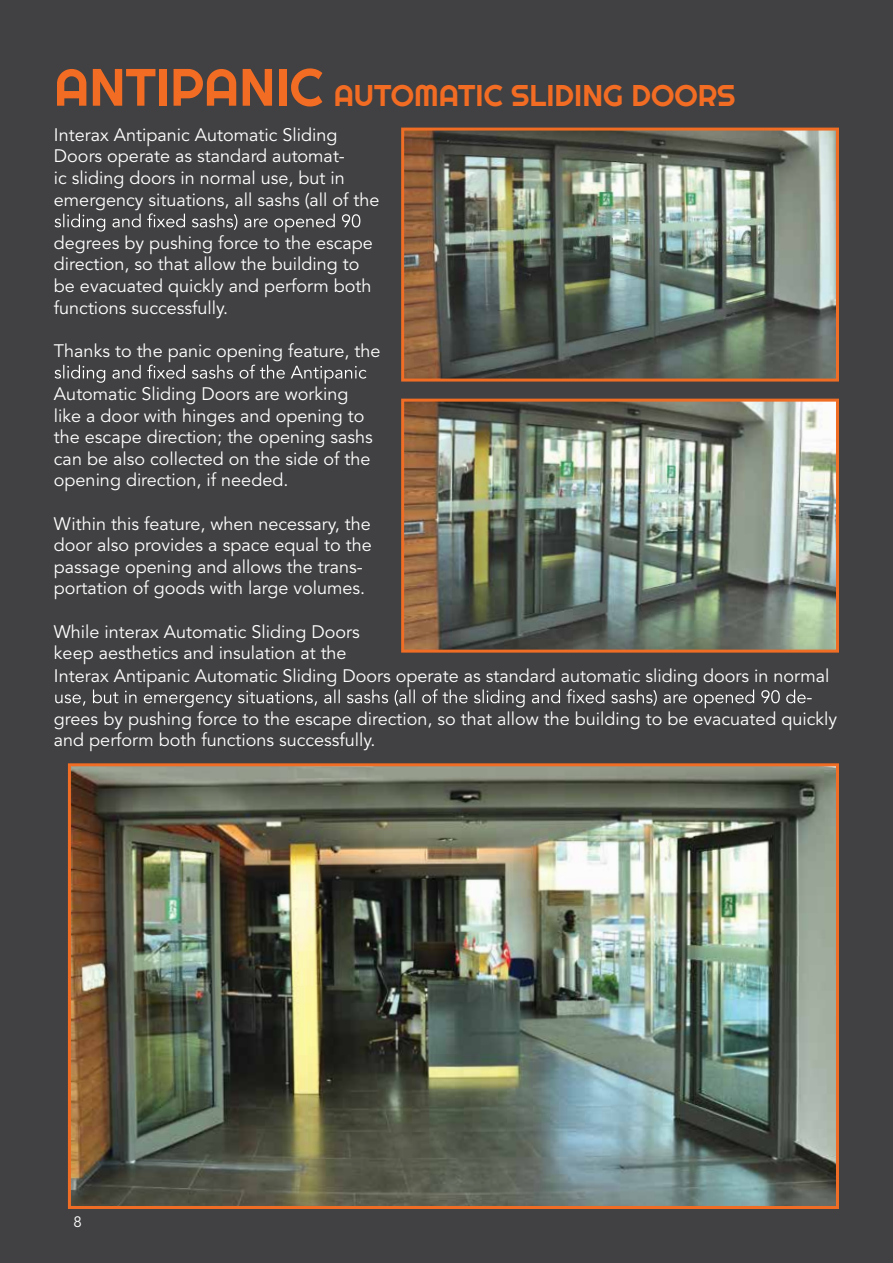
<style>
.page{position:relative;width:893px;height:1263px;background:#414042}
.page>*{position:absolute;margin:0;border:0;box-sizing:border-box;transform-origin:0 0}
.t1{font:30px "Righteous";color:#f36c23}
.t2{font:18px/21.6px "Avenir LT Std 45 Booktr";color:#fff}
.t3{font:15px "Avenir LT Std 45 Booktr";color:#fff}
.s1{font-size:52.5px}
</style>
<div class="page">
<svg style="left:55px;top:213px;width:305px;height:19px"></svg>
<svg style="left:55px;top:365px;width:311px;height:19px"></svg>
<svg style="left:55px;top:689px;width:751px;height:19px"></svg>
<img style="left:72px;top:767px;width:763px;height:438px">
<div style="left:68px;top:763px;width:771px;height:446px;border:3px solid #f06d25"></div>
<img style="left:405px;top:403px;width:430px;height:246px">
<div style="left:401px;top:399px;width:438px;height:254px;border:3px solid #f06d25"></div>
<img style="left:405px;top:132px;width:430px;height:246px">
<div style="left:401px;top:128px;width:438px;height:254px;border:3px solid #f06d25"></div>
<h1 class="t1" style="left:54px;top:76px;width:683px"><span class="s1">ANTIPANIC</span> AUTOMATIC SLIDING DOORS</h1>
<p class="t2" style="left:54px;top:124px;width:327px">Interax Antipanic Automatic Sliding Doors operate as standard automat-<br>ic sliding doors in normal use, but in emergency situations, all sashs (all of the</p>
<p class="t2" style="left:54px;top:232px;width:320px">degrees by pushing force to the escape direction, so that allow the building to be evacuated quickly and perform both functions successfully.</p>
<p class="t2" style="left:54px;top:340px;width:328px">Thanks to the panic opening feature, the</p>
<p class="t2" style="left:54px;top:383px;width:320px">Automatic Sliding Doors are working like a door with hinges and opening to the escape direction; the opening sashs can be also collected on the side of the opening direction, if needed.</p>
<p class="t2" style="left:54px;top:513px;width:319px">Within this feature, when necessary, the door also provides a space equal to the passage opening and allows the trans&shy;portation of goods with large volumes.</p>
<p class="t2" style="left:54px;top:621px;width:307px">While interax Automatic Sliding Doors</p>
<p class="t2" style="left:54px;top:642px;width:294px">keep aesthetics and insulation at the</p>
<p class="t2" style="left:54px;top:665px;width:777px">Interax Antipanic Automatic Sliding Doors operate as standard automatic sliding doors in normal</p>
<p class="t2" style="left:806px;top:686px;width:7px">-</p>
<p class="t2" style="left:54px;top:708px;width:785px">grees by pushing force to the escape direction, so that allow the building to be evacuated quickly</p>
<p class="t2" style="left:54px;top:729px;width:323px">and perform both functions successfully.</p>
<p class="t3" style="left:74px;top:1213px;width:10px">8</p>
</div>
